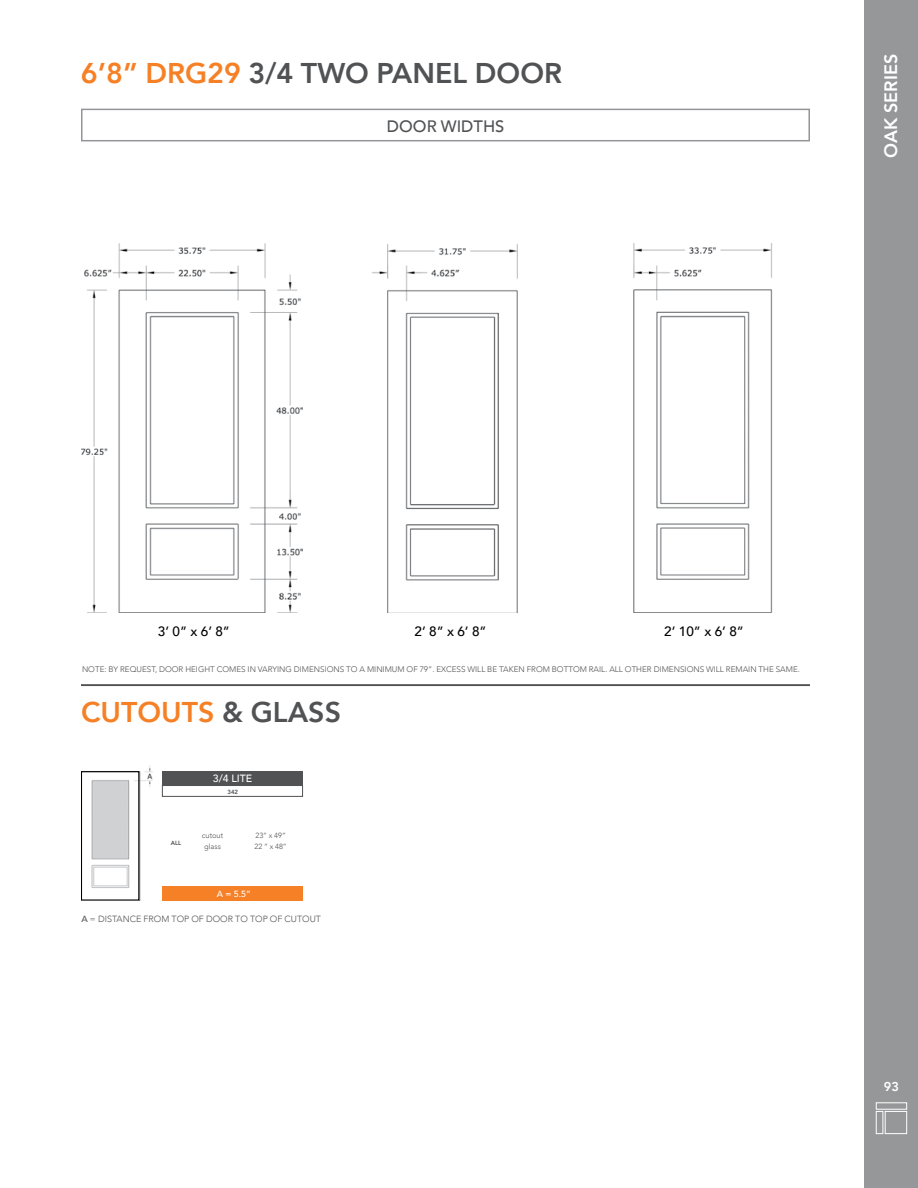
<style>
.page{position:relative;width:918px;height:1188px;background:#fff}
.page>*{position:absolute;margin:0;border:0;box-sizing:border-box;transform-origin:0 0}
.t1{font:800 28.5px "Avenir";color:#515254}
.t2{font:800 28.5px "Avenir";color:#f58025}
.t3{font:800 18px "Avenir";color:#fff}
.t4{font:500 16.5px "Avenir";color:#515254}
.t5{font:500 13.5px "Avenir";color:#000}
.t6{font:800 12.75px "Avenir";color:#fff}
.t7{font:500 10.5px "Avenir";color:#fff}
.t8{font:300 9px "Avenir";color:#515254}
.t9{font:500 9px "Avenir";color:#fff}
.t10{font:300 8.1px "Avenir";color:#515254}
.t11{font:300 7.5px/10.5px "Avenir";color:#515254}
.t12{font:800 6px "Avenir";color:#515254}
.s1{color:#f58025}
.s2{color:#515254}
.s3{font-weight:500}
</style>
<div class="page">
<hr style="left:81px;top:684px;width:729px;height:2px;background:#515254">
<img style="left:81px;top:243px;width:222px;height:370px">
<div style="left:81px;top:109px;width:729px;height:32px;border:2px solid #939598"></div>
<img style="left:91px;top:765px;width:62px;height:136px">
<div style="left:162px;top:771px;width:141px;height:14px;background:#515254"></div>
<div style="left:162px;top:886px;width:141px;height:15px;background:#f58025"></div>
<div style="left:162px;top:785px;width:141px;height:12px;border:1px solid #515254"></div>
<img style="left:633px;top:243px;width:140px;height:370px">
<img style="left:372px;top:243px;width:146px;height:370px">
<div style="left:81px;top:771px;width:58px;height:130px;border:1px solid #000"></div>
<div style="left:864px;top:0;width:54px;height:1188px;background:#969798"></div>
<svg style="left:876px;top:1102px;width:31px;height:32px"></svg>
<h1 class="t1" style="left:81px;top:50px;width:483px"><span class="s1">6’8” DRG29</span> 3/4 TWO PANEL DOOR</h1>
<h3 class="t4" style="left:387px;top:112px;width:119px">DOOR WIDTHS</h3>
<h2 class="t3" style="left:877px;top:158px;width:106px;rotate:-90deg">OAK SERIES</h2>
<h3 class="t5" style="left:158px;top:619px;width:74px">3’ 0” x 6’ 8”</h3>
<h3 class="t5" style="left:415px;top:619px;width:74px">2’ 8” x 6’ 8”</h3>
<h3 class="t5" style="left:664px;top:619px;width:81px">2’ 10” x 6’ 8”</h3>
<p class="t10" style="left:82px;top:665px;width:719px">NOTE: BY REQUEST, DOOR HEIGHT COMES IN VARYING DIMENSIONS TO A MINIMUM OF 79”. EXCESS WILL BE TAKEN FROM BOTTOM RAIL. ALL OTHER DIMENSIONS WILL REMAIN THE SAME.</p>
<h1 class="t2" style="left:81px;top:690px;width:262px">CUTOUTS <span class="s2">&amp; GLASS</span></h1>
<p class="t7" style="left:213px;top:769px;width:41px">3/4 LITE</p>
<p class="t12" style="left:171px;top:838px;width:12px">ALL</p>
<p class="t12" style="left:227px;top:787px;width:12px">342</p>
<p class="t11" style="left:202px;top:830px;width:23px;text-align:center">cutout glass</p>
<p class="t11" style="left:255px;top:830px;width:34px">23” x 49”<br>22 ” x 48”</p>
<p class="t9" style="left:217px;top:886px;width:36px">A = 5.5”</p>
<p class="t8" style="left:82px;top:914px;width:241px"><span class="s3">A</span> = DISTANCE FROM TOP OF DOOR TO TOP OF CUTOUT</p>
<h3 class="t6" style="left:884px;top:1076px;width:17px">93</h3>
</div>
